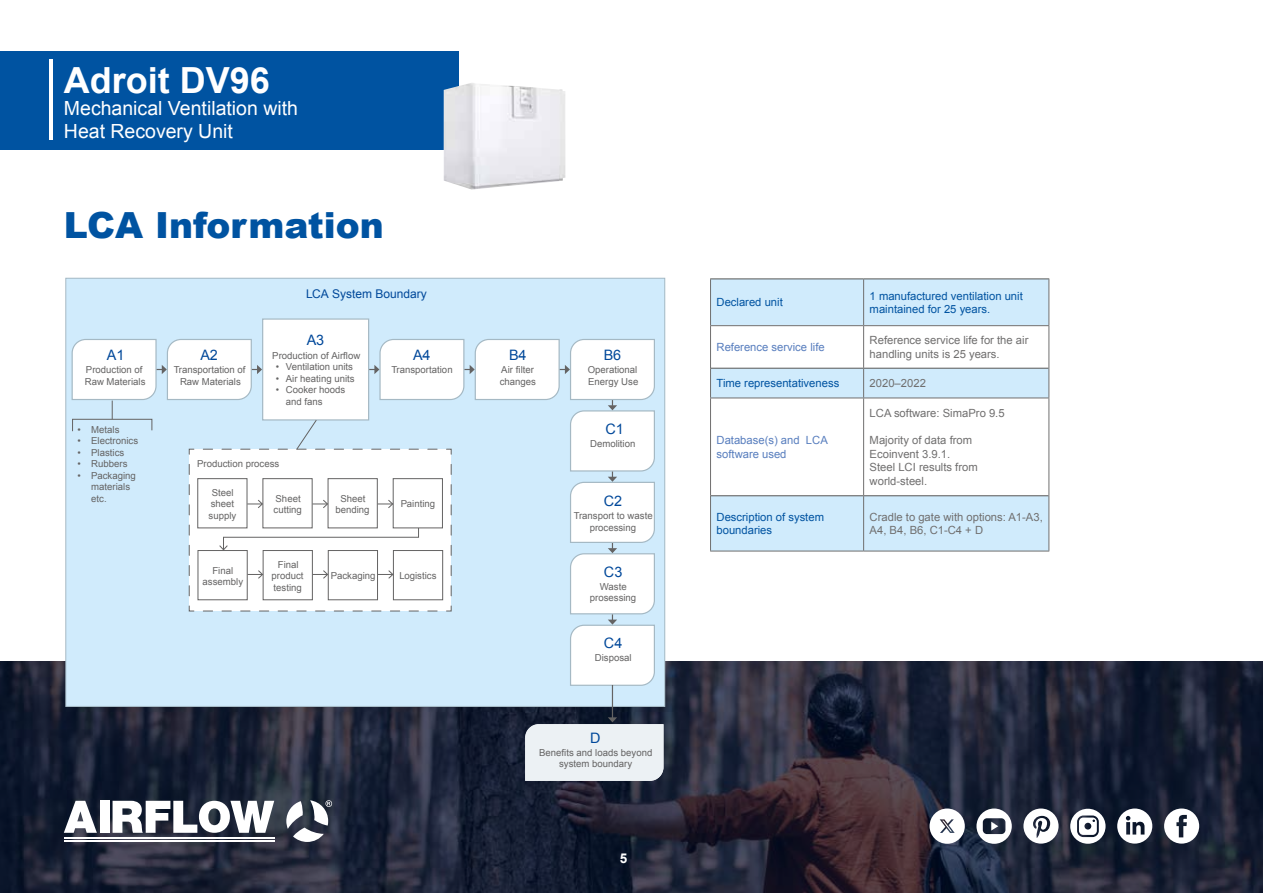
<style>
.page{position:relative;width:1263px;height:893px;background:#fff}
.page>*{position:absolute;margin:0;border:0;box-sizing:border-box;transform-origin:0 0}
.t1{font:900 36px "Arial";color:#0053a1}
.t2{font:700 36px "Arial";color:#fff}
.t3{font:19.5px/22.5px "Arial";color:#fff}
.t4{font:14.4px "Arial";color:#00489a}
.t5{font:700 13.5px "Arial";color:#fff}
.t6{font:12px "Arial";color:#00489a}
.t7{font:11.25px/13.5px "Arial";color:#706f6f}
.t8{font:11.25px/13.5px "Arial";color:#0053a1}
.t9{font:11.25px/13.5px "Arial";color:#587ebe}
.t10{font:9.6px/11.6px "Arial";color:#646363;text-align:center}
</style>
<div class="page">
<img style="left:0;top:662px;width:1263px;height:231px">
<svg style="left:64px;top:801px;width:33px;height:32px"></svg>
<div style="left:100px;top:801px;width:10px;height:32px;background:#fff"></div>
<svg style="left:113px;top:801px;width:161px;height:32px"></svg>
<hr style="left:64px;top:837px;width:210px;height:1px;background:#fff">
<hr style="left:64px;top:840px;width:210px;height:2px;background:#fff">
<svg style="left:286px;top:800px;width:46px;height:42px"></svg>
<svg style="left:1164px;top:808px;width:35px;height:36px"></svg>
<svg style="left:1023px;top:808px;width:35px;height:36px"></svg>
<svg style="left:1117px;top:808px;width:35px;height:36px"></svg>
<svg style="left:976px;top:808px;width:36px;height:36px"></svg>
<svg style="left:1070px;top:809px;width:35px;height:35px"></svg>
<svg style="left:929px;top:808px;width:36px;height:36px"></svg>
<div style="left:0;top:51px;width:459px;height:98px;background:#0053a1"></div>
<hr style="left:49px;top:59px;width:4px;height:81px;background:#fff">
<div style="left:66px;top:278px;width:599px;height:428px;background:#d0ebfc"></div>
<div style="left:263px;top:319px;width:106px;height:101px;background:#fff"></div>
<div style="left:262px;top:318px;width:107px;height:102px;border:1px solid #a5b9c4"></div>
<hr style="left:612px;top:685px;width:1px;height:33px;background:#646363">
<svg style="left:525px;top:717px;width:138px;height:64px"></svg>
<svg style="left:71px;top:338px;width:584px;height:348px"></svg>
<div style="left:711px;top:280px;width:337px;height:45px;background:#d0ebfc"></div>
<svg style="left:711px;top:326px;width:337px;height:169px"></svg>
<div style="left:711px;top:496px;width:337px;height:55px;background:#d0ebfc"></div>
<hr style="left:710px;top:279px;width:154px;height:1px;background:#575756">
<hr style="left:864px;top:279px;width:185px;height:1px;background:#575756">
<hr style="left:711px;top:495px;width:153px;height:1px;background:#575756">
<hr style="left:864px;top:495px;width:184px;height:1px;background:#575756">
<hr style="left:710px;top:279px;width:1px;height:46px;background:#706f6f">
<hr style="left:863px;top:279px;width:1px;height:46px;background:#706f6f">
<hr style="left:1048px;top:279px;width:1px;height:46px;background:#706f6f">
<hr style="left:710px;top:325px;width:154px;height:1px;background:#706f6f">
<hr style="left:710px;top:326px;width:1px;height:42px;background:#706f6f">
<hr style="left:864px;top:325px;width:185px;height:1px;background:#706f6f">
<hr style="left:863px;top:326px;width:1px;height:42px;background:#706f6f">
<hr style="left:1048px;top:326px;width:1px;height:42px;background:#706f6f">
<svg style="left:710px;top:368px;width:338px;height:30px"></svg>
<hr style="left:1048px;top:368px;width:1px;height:30px;background:#706f6f">
<hr style="left:710px;top:398px;width:154px;height:1px;background:#706f6f">
<hr style="left:710px;top:398px;width:1px;height:98px;background:#706f6f">
<hr style="left:864px;top:398px;width:185px;height:1px;background:#706f6f">
<hr style="left:863px;top:398px;width:1px;height:97px;background:#706f6f">
<hr style="left:1048px;top:398px;width:1px;height:98px;background:#706f6f">
<hr style="left:710px;top:496px;width:1px;height:55px;background:#706f6f">
<hr style="left:863px;top:496px;width:1px;height:55px;background:#706f6f">
<hr style="left:1048px;top:496px;width:1px;height:55px;background:#706f6f">
<hr style="left:710px;top:551px;width:154px;height:1px;background:#706f6f">
<hr style="left:864px;top:551px;width:185px;height:1px;background:#706f6f">
<img style="left:444px;top:83px;width:121px;height:107px">
<h1 class="t2" style="left:64px;top:56px;width:208px">Adroit DV96</h1>
<h2 class="t3" style="left:64px;top:97px;width:236px">Mechanical Ventilation with<br>Heat Recovery Unit</h2>
<h1 class="t1" style="left:64px;top:199px;width:321px">LCA Information</h1>
<h3 class="t4" style="left:107px;top:345px;width:19px">A1</h3>
<p class="t10" style="left:85px;top:364px;width:62px;text-align:left">Production of<br>Raw Materials</p>
<p class="t10" style="left:78px;top:424px;width:43px">• Metals</p>
<p class="t10" style="left:78px;top:435px;width:62px">• Electronics</p>
<p class="t10" style="left:78px;top:447px;width:48px">• Plastics</p>
<p class="t10" style="left:78px;top:458px;width:51px">• Rubbers</p>
<p class="t10" style="left:91px;top:470px;width:46px;text-align:left;text-indent:-14px">• Packaging materials etc.</p>
<h3 class="t4" style="left:200px;top:345px;width:19px">A2</h3>
<p class="t10" style="left:174px;top:364px;width:73px">Transportation of<br>Raw Materials</p>
<p class="t6" style="left:306px;top:286px;width:122px">LCA System Boundary</p>
<h3 class="t4" style="left:307px;top:331px;width:19px">A3</h3>
<p class="t10" style="left:272px;top:350px;width:90px">Production of Airflow</p>
<p class="t10" style="left:276px;top:361px;width:79px">• Ventilation units</p>
<p class="t10" style="left:276px;top:373px;width:81px">• Air heating units</p>
<p class="t10" style="left:286px;top:384px;width:61px;text-align:left;text-indent:-10px">• Cooker hoods and fans</p>
<h3 class="t4" style="left:413px;top:345px;width:19px">A4</h3>
<p class="t10" style="left:392px;top:364px;width:63px">Transportation</p>
<p class="t10" style="left:197px;top:458px;width:84px">Production process</p>
<p class="t10" style="left:209px;top:487px;width:29px">Steel sheet supply</p>
<p class="t10" style="left:274px;top:493px;width:30px;text-align:left">Sheet cutting</p>
<p class="t10" style="left:203px;top:564px;width:42px">Final assembly</p>
<p class="t10" style="left:272px;top:559px;width:34px">Final product testing</p>
<p class="t10" style="left:335px;top:493px;width:36px">Sheet bending</p>
<p class="t10" style="left:331px;top:570px;width:46px">Packaging</p>
<p class="t10" style="left:401px;top:498px;width:36px">Painting</p>
<p class="t10" style="left:399px;top:570px;width:39px">Logistics</p>
<h3 class="t4" style="left:509px;top:345px;width:19px">B4</h3>
<p class="t10" style="left:500px;top:364px;width:38px;text-align:left">Air filter changes</p>
<h3 class="t4" style="left:604px;top:345px;width:19px">B6</h3>
<p class="t10" style="left:588px;top:364px;width:52px;text-align:left">Operational<br>Energy Use</p>
<h3 class="t4" style="left:605px;top:419px;width:20px">C1</h3>
<p class="t10" style="left:590px;top:438px;width:47px">Demolition</p>
<h3 class="t4" style="left:604px;top:492px;width:20px">C2</h3>
<p class="t10" style="left:574px;top:510px;width:80px">Transport to waste processing</p>
<h3 class="t4" style="left:604px;top:562px;width:20px">C3</h3>
<p class="t10" style="left:590px;top:581px;width:48px">Waste prosessing</p>
<h3 class="t4" style="left:604px;top:634px;width:20px">C4</h3>
<p class="t10" style="left:595px;top:652px;width:38px">Disposal</p>
<h3 class="t4" style="left:590px;top:728px;width:12px">D</h3>
<p class="t10" style="left:539px;top:747px;width:115px">Benefits and loads beyond system boundary</p>
<h3 class="t5" style="left:620px;top:849px;width:9px">5</h3>
<p class="t8" style="left:716px;top:296px;width:68px">Declared unit</p>
<p class="t8" style="left:870px;top:289px;width:155px">1 manufactured ventilation unit maintained for 25 years.</p>
<p class="t9" style="left:716px;top:340px;width:110px">Reference service life</p>
<p class="t7" style="left:870px;top:334px;width:160px">Reference service life for the air handling units is 25 years.</p>
<p class="t8" style="left:716px;top:377px;width:124px">Time representativeness</p>
<p class="t7" style="left:870px;top:377px;width:58px">2020–2022</p>
<p class="t9" style="left:716px;top:434px;width:113px">Database(s) and LCA software used</p>
<p class="t7" style="left:870px;top:407px;width:137px">LCA software: SimaPro 9.5</p>
<p class="t7" style="left:870px;top:434px;width:110px">Majority of data from<br>Ecoinvent 3.9.1.<br>Steel LCI results from world-steel.</p>
<p class="t8" style="left:716px;top:510px;width:109px">Description of system boundaries</p>
<p class="t7" style="left:870px;top:510px;width:175px">Cradle to gate with options: A1-A3,<br>A4, B4, B6, C1-C4 + D</p>
</div>
